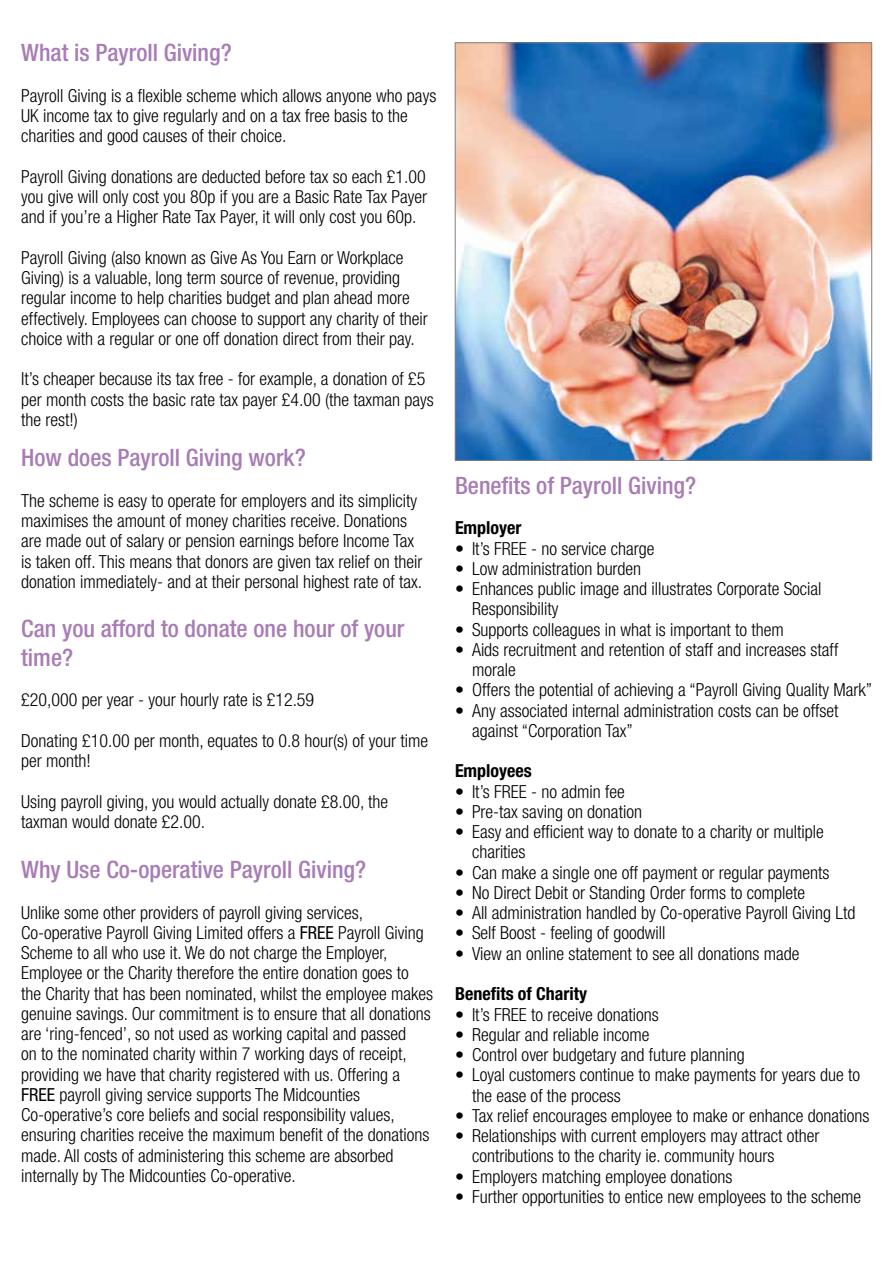
<style>
.page{position:relative;width:893px;height:1263px;background:#fff}
.page>*{position:absolute;margin:0;border:0;box-sizing:border-box;transform-origin:0 0}
.t1{font:500 condensed 24px/28.8px "Helvetica Neue";color:#a87cb5}
.t2{font:300 condensed 18px/20.2px "Helvetica Neue";color:#000}
.t3{font:700 condensed 18px "Helvetica Neue";color:#000}
.s1{font-weight:400}
</style>
<div class="page">
<img style="left:457px;top:45px;width:413px;height:414px">
<h1 class="t1" style="left:21px;top:38px;width:212px">What is Payroll Giving?</h1>
<p class="t2" style="left:21px;top:85px;width:417px">Payroll Giving is a flexible scheme which allows anyone who pays<br>UK income tax to give regularly and on a tax free basis to the charities and good causes of their choice.</p>
<p class="t2" style="left:21px;top:166px;width:407px;text-align:justify">Payroll Giving donations are deducted before tax so each £1.00 you give will only cost you 80p if you are a Basic Rate Tax Payer and if you’re a Higher Rate Tax Payer, it will only cost you 60p.</p>
<p class="t2" style="left:21px;top:247px;width:408px">Payroll Giving (also known as Give As You Earn or Workplace Giving) is a valuable, long term source of revenue, providing regular income to help charities budget and plan ahead more effectively. Employees can choose to support any charity of their choice with a regular or one off donation direct from their pay.</p>
<p class="t2" style="left:21px;top:369px;width:414px">It’s cheaper because its tax free - for example, a donation of £5 per month costs the basic rate tax payer £4.00 (the taxman pays the rest!)</p>
<h1 class="t1" style="left:21px;top:443px;width:286px">How does Payroll Giving work?</h1>
<p class="t2" style="left:21px;top:490px;width:403px">The scheme is easy to operate for employers and its simplicity maximises the amount of money charities receive. Donations are made out of salary or pension earnings before Income Tax is taken off. This means that donors are given tax relief on their donation immediately- and at their personal highest rate of tax.</p>
<h1 class="t1" style="left:21px;top:614px;width:385px">Can you afford to donate one hour of your time?</h1>
<p class="t2" style="left:21px;top:690px;width:294px">£20,000 per year - your hourly rate is £12.59</p>
<p class="t2" style="left:21px;top:730px;width:408px">Donating £10.00 per month, equates to 0.8 hour(s) of your time per month!</p>
<p class="t2" style="left:21px;top:791px;width:368px">Using payroll giving, you would actually donate £8.00, the taxman would donate £2.00.</p>
<h1 class="t1" style="left:21px;top:855px;width:346px">Why Use Co-operative Payroll Giving?</h1>
<p class="t2" style="left:21px;top:902px;width:413px">Unlike some other providers of payroll giving services, Co-operative Payroll Giving Limited offers a <span class="s1">FREE</span> Payroll Giving Scheme to all who use it. We do not charge the Employer, Employee or the Charity therefore the entire donation goes to the Charity that has been nominated, whilst the employee makes genuine savings. Our commitment is to ensure that all donations are ‘ring-fenced’, so not used as working capital and passed<br>on to the nominated charity within 7 working days of receipt, providing we have that charity registered with us. Offering a <span class="s1">FREE</span> payroll giving service supports The Midcounties Co-operative’s core beliefs and social responsibility values, ensuring charities receive the maximum benefit of the donations made. All costs of administering this scheme are absorbed internally by The Midcounties Co-operative.</p>
<h1 class="t1" style="left:455px;top:471px;width:243px">Benefits of Payroll Giving?</h1>
<p class="t3" style="left:455px;top:517px;width:68px">Employer</p>
<p class="t2" style="left:455px;top:538px;width:201px">• It’s FREE - no service charge</p>
<p class="t2" style="left:455px;top:558px;width:188px">• Low administration burden</p>
<p class="t2" style="left:472px;top:578px;width:351px;text-indent:-17px">• Enhances public image and illustrates Corporate Social<br>Responsibility</p>
<p class="t2" style="left:455px;top:619px;width:330px">• Supports colleagues in what is important to them</p>
<p class="t2" style="left:472px;top:639px;width:368px;text-indent:-17px">• Aids recruitment and retention of staff and increases staff morale</p>
<p class="t2" style="left:455px;top:680px;width:419px">• Offers the potential of achieving a “Payroll Giving Quality Mark”</p>
<p class="t2" style="left:472px;top:700px;width:368px;text-indent:-17px">• Any associated internal administration costs can be offset against “Corporation Tax”</p>
<p class="t3" style="left:455px;top:760px;width:78px">Employees</p>
<p class="t2" style="left:455px;top:781px;width:171px">• It’s FREE - no admin fee</p>
<p class="t2" style="left:455px;top:801px;width:188px">• Pre-tax saving on donation</p>
<p class="t2" style="left:472px;top:821px;width:353px;text-indent:-17px">• Easy and efficient way to donate to a charity or multiple charities</p>
<p class="t2" style="left:455px;top:862px;width:376px">• Can make a single one off payment or regular payments</p>
<p class="t2" style="left:455px;top:882px;width:352px">• No Direct Debit or Standing Order forms to complete</p>
<p class="t2" style="left:455px;top:902px;width:402px">• All administration handled by Co-operative Payroll Giving Ltd</p>
<p class="t2" style="left:455px;top:923px;width:212px">• Self Boost - feeling of goodwill</p>
<p class="t2" style="left:455px;top:943px;width:346px">• View an online statement to see all donations made</p>
<p class="t3" style="left:455px;top:983px;width:134px">Benefits of Charity</p>
<p class="t2" style="left:455px;top:1004px;width:205px">• It’s FREE to receive donations</p>
<p class="t2" style="left:455px;top:1024px;width:196px">• Regular and reliable income</p>
<p class="t2" style="left:455px;top:1044px;width:291px">• Control over budgetary and future planning</p>
<p class="t2" style="left:472px;top:1064px;width:389px;text-indent:-17px">• Loyal customers continue to make payments for years due to the ease of the process</p>
<p class="t2" style="left:455px;top:1105px;width:416px">• Tax relief encourages employee to make or enhance donations</p>
<p class="t2" style="left:472px;top:1125px;width:349px;text-indent:-17px">• Relationships with current employers may attract other contributions to the charity ie. community hours</p>
<p class="t2" style="left:455px;top:1166px;width:279px">• Employers matching employee donations</p>
<p class="t2" style="left:455px;top:1186px;width:408px">• Further opportunities to entice new employees to the scheme</p>
</div>
